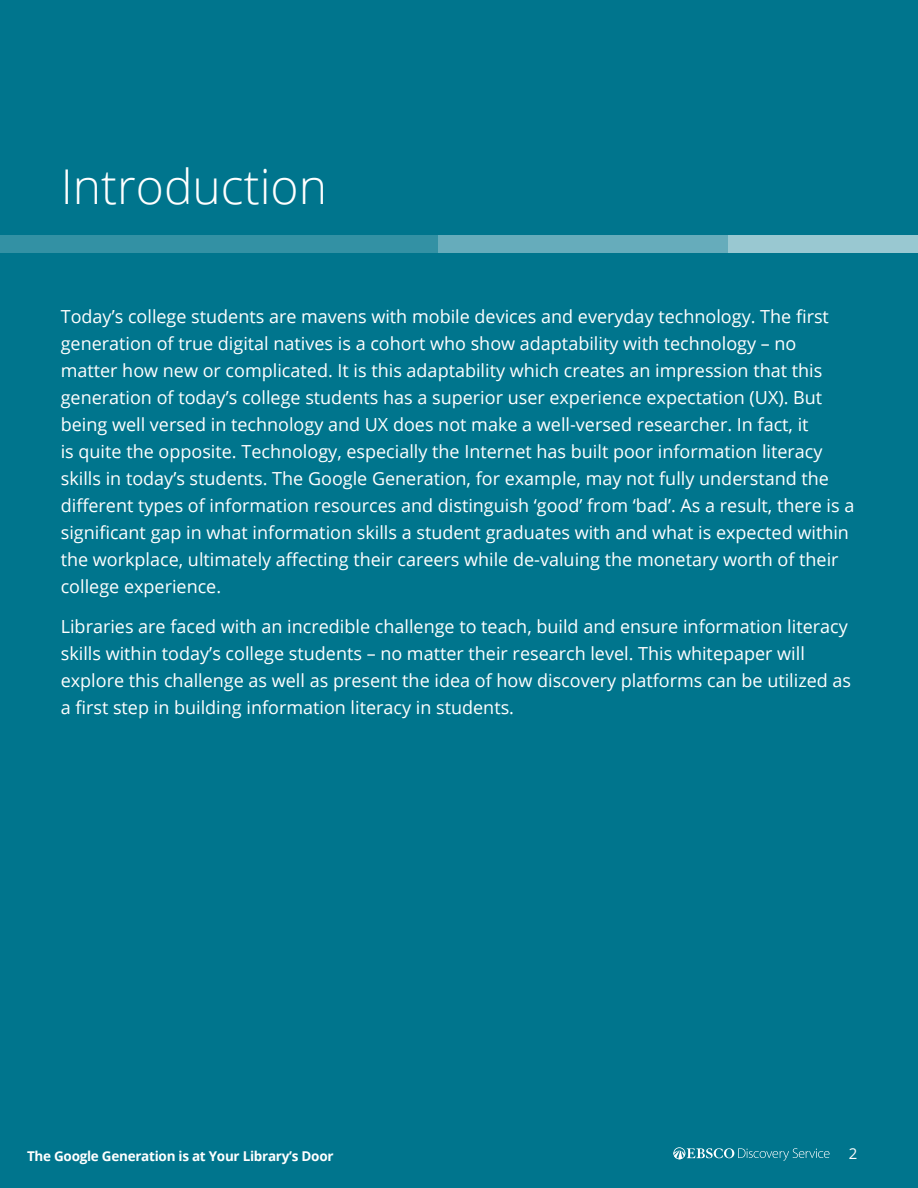
<style>
.page{position:relative;width:918px;height:1188px;background:#00758d}
.page>*{position:absolute;margin:0;border:0;box-sizing:border-box;transform-origin:0 0}
.t1{font:300 48px "Open Sans";color:#fff}
.t2{font:18px/27px "Open Sans";color:#fff}
.t3{font:15px "Open Sans";color:#fff}
.t4{font:700 13.5px "Open Sans";letter-spacing:-.02em;color:#fff}
</style>
<div class="page">
<div style="left:0;top:235px;width:438px;height:18px;background:#3391a4"></div>
<div style="left:438px;top:235px;width:290px;height:18px;background:#66acbb"></div>
<div style="left:728px;top:235px;width:190px;height:18px;background:#99c8d1"></div>
<svg style="left:673px;top:1147px;width:157px;height:14px"></svg>
<h1 class="t1" style="left:61px;top:153px;width:268px">Introduction</h1>
<p class="t2" style="left:61px;top:302px;width:795px">Today’s college students are mavens with mobile devices and everyday technology. The first generation of true digital natives is a cohort who show adaptability with technology – no matter how new or complicated. It is this adaptability which creates an impression that this generation of today’s college students has a superior user experience expectation (UX). But being well versed in technology and UX does not make a well-versed researcher. In fact, it<br>is quite the opposite. Technology, especially the Internet has built poor information literacy skills in today’s students. The Google Generation, for example, may not fully understand the different types of information resources and distinguish ‘good’ from ‘bad’. As a result, there is a significant gap in what information skills a student graduates with and what is expected within the workplace, ultimately affecting their careers while de-valuing the monetary worth of their college experience.</p>
<p class="t2" style="left:61px;top:613px;width:792px">Libraries are faced with an incredible challenge to teach, build and ensure information literacy skills within today’s college students – no matter their research level. This whitepaper will explore this challenge as well as present the idea of how discovery platforms can be utilized as a first step in building information literacy in students.</p>
<p class="t4" style="left:27px;top:1147px;width:308px">The Google Generation is at Your Library’s Door</p>
<p class="t3" style="left:849px;top:1143px;width:10px">2</p>
</div>
